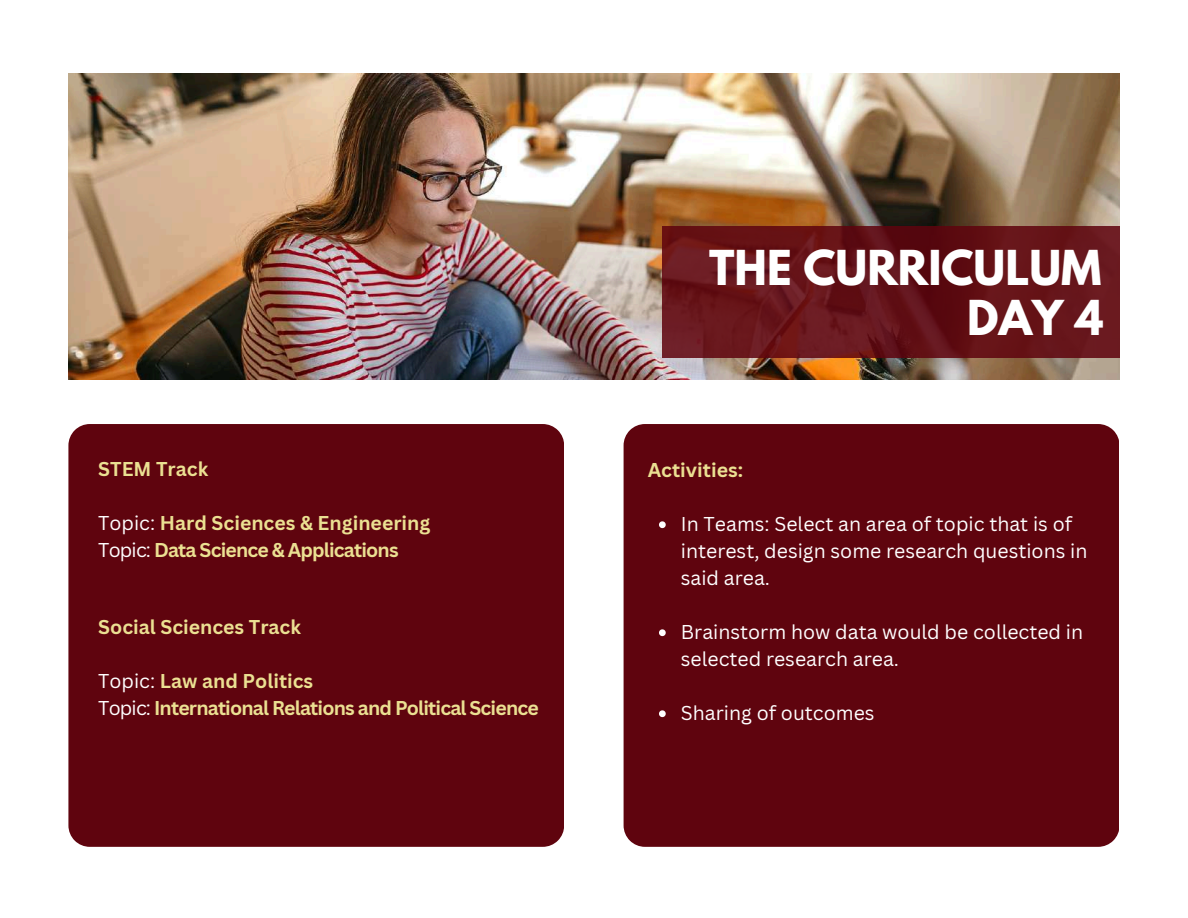
<style>
.page{position:relative;width:1188px;height:918px;background:#fff}
.page>*{position:absolute;margin:0;border:0;box-sizing:border-box;transform-origin:0 0}
.t1{font:700 42.6px "League Spartan";color:#fff}
.t2{font:19.5px/27px "Canva Sans";color:#fff}
.t3{font:700 19.5px/27px "Canva Sans";letter-spacing:-.04em;color:#ebe092}
.t4{font:700 19.5px/27px "Canva Sans";letter-spacing:-.02em;color:#ebe092}
.t5{font:700 19.5px "Canva Sans";color:#ebe092}
.s1{font-weight:400;color:#fff}
</style>
<div class="page">
<div style="left:68px;top:424px;width:496px;height:423px;background:#5f040e"></div>
<div style="left:624px;top:424px;width:495px;height:423px;background:#5f040e"></div>
<img style="left:68px;top:73px;width:1051px;height:306px">
<svg style="left:662px;top:226px;width:458px;height:132px;background:#651319"></svg>
<svg style="left:659px;top:521px;width:7px;height:7px"></svg>
<svg style="left:659px;top:629px;width:7px;height:7px"></svg>
<svg style="left:659px;top:710px;width:7px;height:7px"></svg>
<p class="t5" style="left:98px;top:456px;width:111px">STEM Track</p>
<p class="t4" style="left:98px;top:509px;width:334px"><span class="s1">Topic:</span> Hard Sciences &amp; Engineering<br><span class="s1">Topic:</span> Data Science &amp; Applications</p>
<p class="t5" style="left:98px;top:614px;width:204px">Social Sciences Track</p>
<p class="t3" style="left:98px;top:667px;width:442px"><span class="s1">Topic:</span> Law and Politics<br><span class="s1">Topic:</span> International Relations and Political Science</p>
<h1 class="t1" style="left:709px;top:247px;width:394px">THE CURRICULUM</h1>
<h1 class="t1" style="left:967px;top:297px;width:138px">DAY 4</h1>
<p class="t5" style="left:648px;top:457px;width:97px">Activities:</p>
<p class="t2" style="left:681px;top:510px;width:408px">In Teams: Select an area of topic that is of interest, design some research questions in said area.</p>
<p class="t2" style="left:681px;top:618px;width:404px">Brainstorm how data would be collected in selected research area.</p>
<p class="t2" style="left:681px;top:699px;width:195px">Sharing of outcomes</p>
</div>
